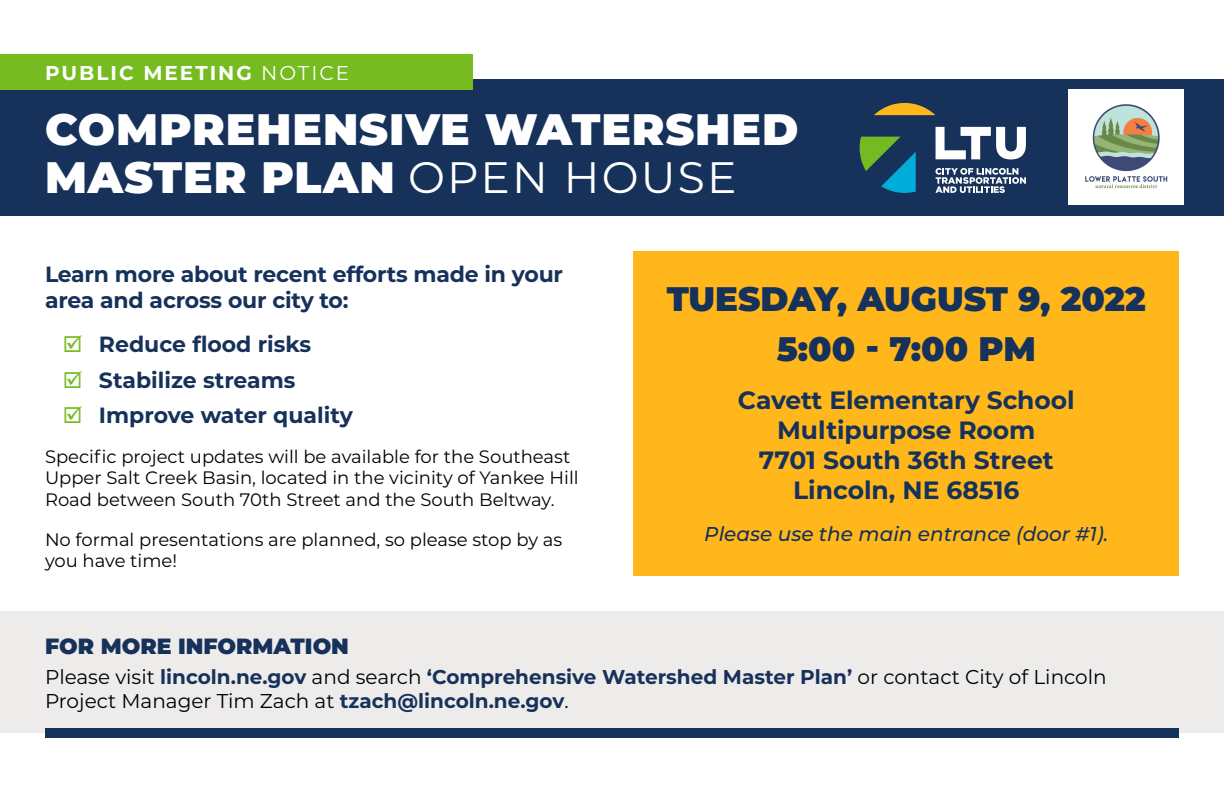
<style>
.page{position:relative;width:1224px;height:792px;background:#fff}
.page>*{position:absolute;margin:0;border:0;box-sizing:border-box;transform-origin:0 0}
.t1{font:900 44px/48px "Montserrat";letter-spacing:.02em;color:#fff}
.t2{font:900 34px/49.8px "Montserrat";color:#16315a;text-align:center}
.t3{font:700 25px/30px "Montserrat";letter-spacing:-.005em;color:#16315a;text-align:center}
.t4{font:700 22px/35.4px "Montserrat";letter-spacing:-.01em;color:#16315a}
.t5{font:900 22px "Montserrat";color:#16315a}
.t6{font:700 20px/24px "Montserrat";color:#16315a}
.t7{font:italic 500 20px "Montserrat";color:#16315a}
.t8{font:700 20px "Montserrat";letter-spacing:.1em;color:#fff}
.t9{font:18px/21.6px "Montserrat";color:#000}
.s1{font-weight:400}
.s2{font-weight:400;color:#000}
</style>
<div class="page">
<div style="left:0;top:612px;width:1224px;height:121px;background:#eeeceb"></div>
<div style="left:0;top:80px;width:1224px;height:136px;background:#16315a"></div>
<div style="left:0;top:54px;width:472px;height:36px;background:#76bc21"></div>
<div style="left:45px;top:728px;width:1134px;height:10px;background:#16315a"></div>
<div style="left:634px;top:251px;width:545px;height:325px;background:#ffb71b"></div>
<svg style="left:874px;top:103px;width:61px;height:12px"></svg>
<svg style="left:860px;top:137px;width:56px;height:56px"></svg>
<svg style="left:936px;top:127px;width:90px;height:32px"></svg>
<svg style="left:935px;top:168px;width:91px;height:25px"></svg>
<img style="left:1069px;top:89px;width:114px;height:115px">
<p class="t8" style="left:45px;top:58px;width:306px">PUBLIC MEETING <span class="s1">NOTICE</span></p>
<h1 class="t1" style="left:45px;top:103px;width:755px">COMPREHENSIVE WATERSHED<br>MASTER PLAN <span class="s1">OPEN HOUSE</span></h1>
<p class="t4" style="left:45px;top:259px;width:520px;line-height:26.4px">Learn more about recent efforts made in your area and across our city to:</p>
<p class="t4" style="left:99px;top:326px;width:255px">Reduce flood risks<br>Stabilize streams<br>Improve water quality</p>
<p class="t9" style="left:45px;top:445px;width:535px">Specific project updates will be available for the Southeast<br>Upper Salt Creek Basin, located in the vicinity of Yankee Hill<br>Road between South 70th Street and the South Beltway.</p>
<p class="t9" style="left:45px;top:528px;width:519px">No formal presentations are planned, so please stop by as you have time!</p>
<h2 class="t2" style="left:667px;top:272px;width:481px">TUESDAY, AUGUST 9, 2022<br>5:00 - 7:00 PM</h2>
<h3 class="t3" style="left:738px;top:384px;width:338px">Cavett Elementary School<br>Multipurpose Room<br>7701 South 36th Street<br>Lincoln, NE 68516</h3>
<p class="t7" style="left:704px;top:520px;width:405px">Please use the main entrance (door #1).</p>
<p class="t5" style="left:45px;top:629px;width:306px">FOR MORE INFORMATION</p>
<p class="t6" style="left:45px;top:663px;width:1063px"><span class="s2">Please visit</span> lincoln.ne.gov <span class="s2">and search</span> ‘Comprehensive Watershed Master Plan’ <span class="s2">or contact City of Lincoln<br>Project Manager Tim Zach at</span> tzach@lincoln.ne.gov<span class="s2">.</span></p>
</div>
